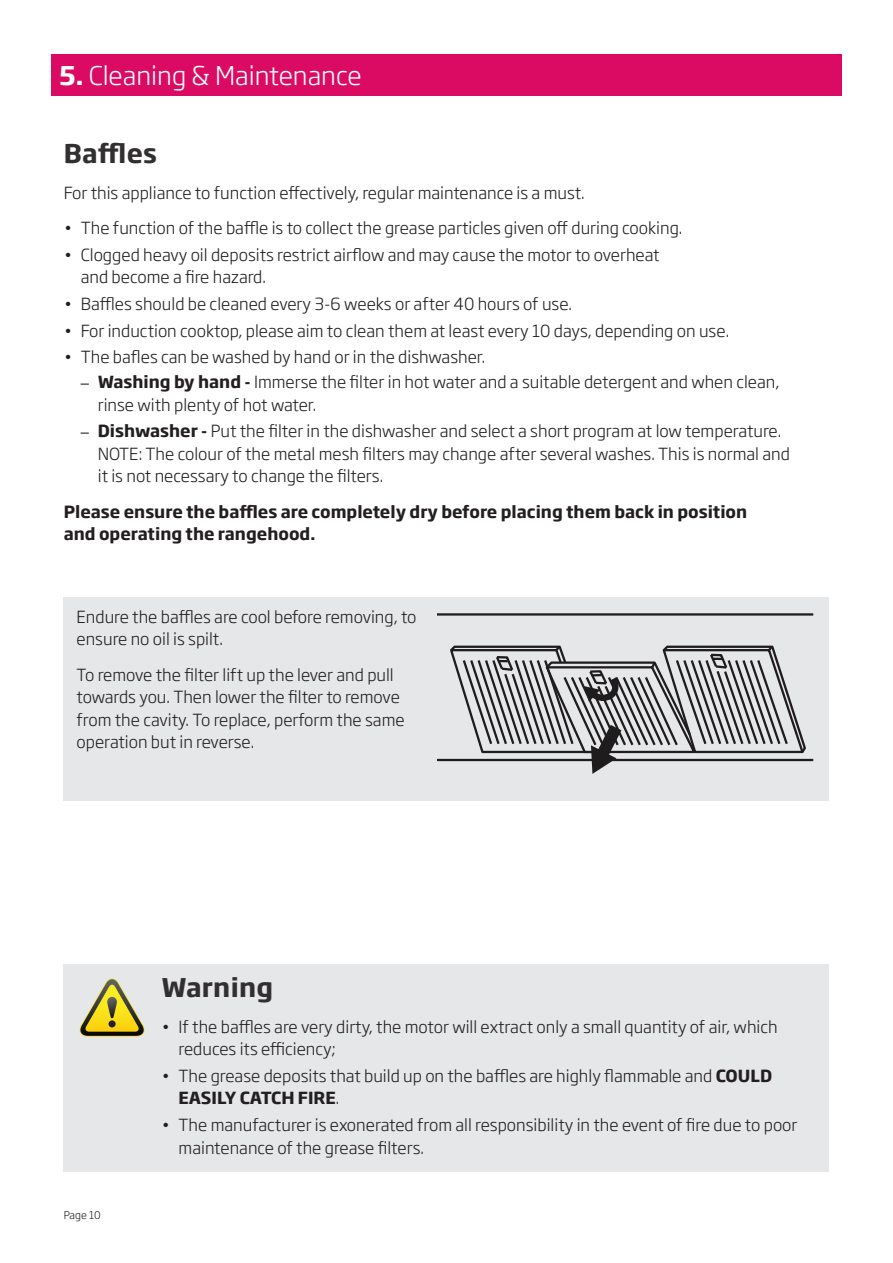
<style>
.page{position:relative;width:893px;height:1263px;background:#fff}
.page>*{position:absolute;margin:0;border:0;box-sizing:border-box;transform-origin:0 0}
.t1{font:300 25.5px "Soho Gothic Pro";color:#fff}
.t2{font:700 25.5px "Soho Gothic Pro";letter-spacing:.01em;color:#312f30}
.t3{font:300 16.5px/22.5px "Soho Gothic Pro";color:#231f20}
.t4{font:700 16.5px/22.5px "Soho Gothic Pro";color:#231f20}
.t5{font:300 10.5px "Soho Gothic Pro";color:#231f20}
.s1{font-weight:700}
.s2{font-family:"Avenir"}
</style>
<div class="page">
<div style="left:51px;top:54px;width:791px;height:42px;background:#db0a62"></div>
<div style="left:64px;top:597px;width:765px;height:203px;background:#e6e7e9"></div>
<div style="left:64px;top:964px;width:765px;height:208px;background:#e6e7e9"></div>
<svg style="left:79px;top:978px;width:66px;height:58px"></svg>
<hr style="left:438px;top:613px;width:375px;height:3px;background:#231f20">
<hr style="left:438px;top:759px;width:375px;height:2px;background:#231f20">
<svg style="left:448px;top:645px;width:359px;height:129px"></svg>
<p class="t1" style="left:60px;top:56px;width:304px"><span class="s1">5.</span> Cleaning &amp; Maintenance</p>
<p class="t2" style="left:64px;top:134px;width:95px">Baffles</p>
<p class="t3" style="left:64px;top:180px;width:522px">For this appliance to function effectively, regular maintenance is a must.</p>
<p class="t3" style="left:64px;top:216px;width:620px">• The function of the baffle is to collect the grease particles given off during cooking.</p>
<p class="t3" style="left:81px;top:242px;width:580px;text-indent:-17px">• Clogged heavy oil deposits restrict airflow and may cause the motor to overheat and become a fire hazard.</p>
<p class="t3" style="left:64px;top:292px;width:510px">• Baffles should be cleaned every 3-6 weeks or after 40 hours of use.</p>
<p class="t3" style="left:64px;top:318px;width:667px">• For induction cooktop, please aim to clean them at least every 10 days, depending on use.</p>
<p class="t3" style="left:64px;top:345px;width:423px">• The bafles can be washed by hand or in the dishwasher.</p>
<p class="t3" style="left:98px;top:370px;width:683px;text-indent:-17px"><span class="s2">–</span> <span class="s1">Washing by hand -</span> Immerse the filter in hot water and a suitable detergent and when clean, rinse with plenty of hot water.</p>
<p class="t3" style="left:98px;top:419px;width:694px;text-indent:-17px"><span class="s2">–</span> <span class="s1">Dishwasher -</span> Put the filter in the dishwasher and select a short program at low temperature.<br>NOTE: The colour of the metal mesh filters may change after several washes. This is normal and it is not necessary to change the filters.</p>
<p class="t4" style="left:64px;top:499px;width:685px">Please ensure the baffles are completely dry before placing them back in position and operating the rangehood.</p>
<p class="t3" style="left:77px;top:604px;width:342px">Endure the baffles are cool before removing, to ensure no oil is spilt.</p>
<p class="t3" style="left:77px;top:662px;width:330px">To remove the filter lift up the lever and pull towards you. Then lower the filter to remove from the cavity. To replace, perform the same operation but in reverse.</p>
<p class="t5" style="left:64px;top:1207px;width:39px">Page 10</p>
<p class="t2" style="left:162px;top:967px;width:113px">Warning</p>
<p class="t3" style="left:179px;top:1014px;width:601px;text-indent:-17px">• If the baffles are very dirty, the motor will extract only a small quantity of air, which reduces its efficiency;</p>
<p class="t3" style="left:179px;top:1063px;width:595px;text-indent:-17px">• The grease deposits that build up on the baffles are highly flammable and <span class="s1">COULD<br>EASILY CATCH FIRE</span>.</p>
<p class="t3" style="left:179px;top:1113px;width:620px;text-indent:-17px">• The manufacturer is exonerated from all responsibility in the event of fire due to poor maintenance of the grease filters.</p>
</div>
